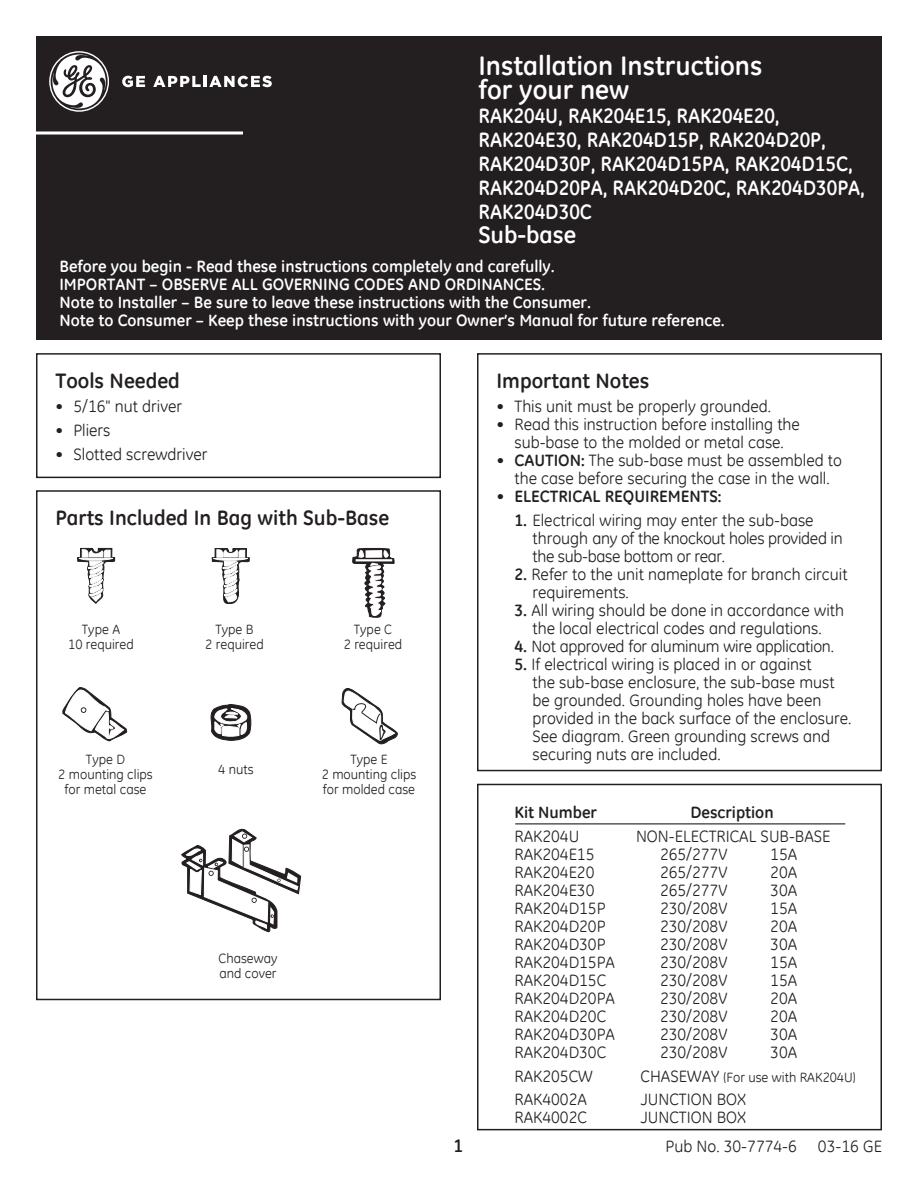
<style>
.page{position:relative;width:918px;height:1188px;background:#fff}
.page>*{position:absolute;margin:0;border:0;box-sizing:border-box;transform-origin:0 0}
.t1{font:700 27px/24px "GE Inspira";color:#fff}
.t2{font:700 24px "GE Inspira";color:#fff}
.t3{font:700 21px/24px "GE Inspira";color:#fff;scale:.95 1}
.t4{font:700 21px "GE Inspira";color:#231f20}
.t5{font:700 18px "GE Inspira";color:#231f20}
.t6{font:16.5px/18px "GE Inspira";color:#231f20;text-align:center}
.t7{font:700 16.5px/18px "GE Inspira";color:#fff}
.t8{font:16.5px/18px "GE Inspira";letter-spacing:-.02em;color:#231f20}
.t9{font:700 16.5px "GE Inspira";color:#231f20}
.t10{font:13.5px/15px "GE Inspira";color:#231f20;text-align:center}
.s1{font-weight:700;font-style:italic}
.s2{font-weight:700}
.s3{font-style:italic}
.s4{font-size:16.5px}
</style>
<div class="page">
<div style="left:477px;top:784px;width:405px;height:346px;border:2px solid #231f20"></div>
<div style="left:36px;top:353px;width:405px;height:125px;border:2px solid #231f20"></div>
<div style="left:477px;top:353px;width:405px;height:418px;border:2px solid #231f20"></div>
<div style="left:36px;top:490px;width:405px;height:510px;border:2px solid #231f20"></div>
<svg style="left:62px;top:687px;width:66px;height:55px"></svg>
<svg style="left:341px;top:688px;width:57px;height:57px"></svg>
<svg style="left:77px;top:548px;width:38px;height:56px"></svg>
<svg style="left:211px;top:548px;width:39px;height:56px"></svg>
<svg style="left:352px;top:548px;width:43px;height:70px"></svg>
<hr style="left:357px;top:559px;width:34px;height:2px;background:#fff">
<svg style="left:210px;top:704px;width:42px;height:37px"></svg>
<svg style="left:181px;top:828px;width:120px;height:104px"></svg>
<hr style="left:515px;top:823px;width:330px;height:1px;background:#231f20">
<div style="left:36px;top:36px;width:846px;height:304px;background:#231f20"></div>
<hr style="left:18px;top:132px;width:225px;height:3px;background:#fff">
<svg style="left:49px;top:51px;width:60px;height:61px"></svg>
<svg style="left:122px;top:76px;width:23px;height:11px"></svg>
<svg style="left:153px;top:76px;width:119px;height:11px"></svg>
<h1 class="t1" style="left:478px;top:54px;width:286px">Installation Instructions for your new</h1>
<p class="t3" style="left:478px;top:104px;width:408px">RAK204U, RAK204E15, RAK204E20,<br>RAK204E30, RAK204D15P, RAK204D20P,<br>RAK204D30P, RAK204D15PA, RAK204D15C,<br>RAK204D20PA, RAK204D20C, RAK204D30PA,<br>RAK204D30C</p>
<h2 class="t2" style="left:478px;top:221px;width:99px">Sub-base</h2>
<p class="t7" style="left:59px;top:257px;width:667px">Before you begin - Read these instructions completely and carefully.<br>IMPORTANT – OBSERVE ALL GOVERNING CODES AND ORDINANCES.<br>Note to Installer – Be sure to leave these instructions with the Consumer.<br>Note to Consumer – Keep these instructions with your Owner’s Manual for future reference.</p>
<p class="t4" style="left:56px;top:368px;width:126px">Tools Needed</p>
<p class="t6" style="left:56px;top:397px;width:128px">• 5/16" nut driver</p>
<p class="t6" style="left:56px;top:421px;width:56px">• Pliers</p>
<p class="t6" style="left:56px;top:445px;width:154px">• Slotted screwdriver</p>
<p class="t4" style="left:56px;top:505px;width:335px">Parts Included In Bag with Sub-Base</p>
<p class="t10" style="left:68px;top:622px;width:67px">Type A<br>10 required</p>
<p class="t10" style="left:205px;top:622px;width:60px">Type B<br>2 required</p>
<p class="t10" style="left:344px;top:622px;width:60px">Type C<br>2 required</p>
<p class="t10" style="left:58px;top:752px;width:96px">Type D<br>2 mounting clips for metal case</p>
<p class="t10" style="left:322px;top:752px;width:96px">Type E<br>2 mounting clips for molded case</p>
<p class="t10" style="left:218px;top:762px;width:37px">4 nuts</p>
<p class="t10" style="left:218px;top:950px;width:61px;text-align:left">Chaseway and cover</p>
<p class="t4" style="left:496px;top:368px;width:154px">Important Notes</p>
<p class="t6" style="left:496px;top:397px;width:276px">• This unit must be properly grounded.</p>
<p class="t6" style="left:496px;top:415px;width:305px">• Read this instruction before installing the sub-base to the molded or metal case.</p>
<p class="t6" style="left:496px;top:451px;width:347px"><span class="s1">•</span> <span class="s2">CAUTION:</span> The sub-base must be assembled to the case before securing the case in the wall.</p>
<p class="t9" style="left:496px;top:486px;width:226px"><span class="s3">•</span> ELECTRICAL REQUIREMENTS:</p>
<p class="t8" style="left:532px;top:511px;width:312px;text-indent:-18px"><span class="s2">1.</span> Electrical wiring may enter the sub-base through any of the knockout holes provided in the sub-base bottom or rear.</p>
<p class="t6" style="left:532px;top:565px;width:317px;text-align:left;text-indent:-18px"><span class="s2">2.</span> Refer to the unit nameplate for branch circuit requirements.</p>
<p class="t6" style="left:514px;top:601px;width:331px"><span class="s2">3.</span> All wiring should be done in accordance with the local electrical codes and regulations.</p>
<p class="t6" style="left:514px;top:637px;width:321px"><span class="s2">4.</span> Not approved for aluminum wire application.</p>
<p class="t6" style="left:532px;top:655px;width:320px;text-align:left;text-indent:-18px"><span class="s2">5.</span> If electrical wiring is placed in or against<br>the sub-base enclosure, the sub-base must be grounded. Grounding holes have been provided in the back surface of the enclosure.<br>See diagram. Green grounding screws and securing nuts are included.</p>
<p class="t9" style="left:514px;top:803px;width:84px">Kit Number</p>
<p class="t9" style="left:690px;top:803px;width:85px">Description</p>
<p class="t6" style="left:514px;top:827px;width:66px">RAK204U</p>
<p class="t6" style="left:636px;top:827px;width:196px">NON-ELECTRICAL SUB-BASE</p>
<p class="t6" style="left:514px;top:845px;width:81px">RAK204E15</p>
<p class="t6" style="left:660px;top:845px;width:69px">265/277V</p>
<p class="t6" style="left:770px;top:845px;width:28px">15A</p>
<p class="t6" style="left:514px;top:863px;width:81px">RAK204E20</p>
<p class="t6" style="left:660px;top:863px;width:69px">265/277V</p>
<p class="t6" style="left:770px;top:863px;width:28px">20A</p>
<p class="t6" style="left:514px;top:881px;width:81px">RAK204E30</p>
<p class="t6" style="left:660px;top:881px;width:69px">265/277V</p>
<p class="t6" style="left:770px;top:881px;width:28px">30A</p>
<p class="t6" style="left:514px;top:899px;width:92px">RAK204D15P</p>
<p class="t6" style="left:660px;top:899px;width:69px">230/208V</p>
<p class="t6" style="left:770px;top:899px;width:28px">15A</p>
<p class="t6" style="left:514px;top:917px;width:92px">RAK204D20P</p>
<p class="t6" style="left:660px;top:917px;width:69px">230/208V</p>
<p class="t6" style="left:770px;top:917px;width:28px">20A</p>
<p class="t6" style="left:514px;top:935px;width:92px">RAK204D30P</p>
<p class="t6" style="left:660px;top:935px;width:69px">230/208V</p>
<p class="t6" style="left:770px;top:935px;width:28px">30A</p>
<p class="t6" style="left:514px;top:953px;width:102px">RAK204D15PA</p>
<p class="t6" style="left:660px;top:953px;width:69px">230/208V</p>
<p class="t6" style="left:770px;top:953px;width:28px">15A</p>
<p class="t6" style="left:514px;top:971px;width:93px">RAK204D15C</p>
<p class="t6" style="left:660px;top:971px;width:69px">230/208V</p>
<p class="t6" style="left:770px;top:971px;width:28px">15A</p>
<p class="t6" style="left:514px;top:989px;width:102px">RAK204D20PA</p>
<p class="t6" style="left:660px;top:989px;width:69px">230/208V</p>
<p class="t6" style="left:770px;top:989px;width:28px">20A</p>
<p class="t6" style="left:514px;top:1007px;width:93px">RAK204D20C</p>
<p class="t6" style="left:660px;top:1007px;width:69px">230/208V</p>
<p class="t6" style="left:770px;top:1007px;width:28px">20A</p>
<p class="t6" style="left:514px;top:1025px;width:102px">RAK204D30PA</p>
<p class="t6" style="left:660px;top:1025px;width:69px">230/208V</p>
<p class="t6" style="left:770px;top:1025px;width:28px">30A</p>
<p class="t6" style="left:514px;top:1043px;width:93px">RAK204D30C</p>
<p class="t6" style="left:660px;top:1043px;width:69px">230/208V</p>
<p class="t6" style="left:770px;top:1043px;width:28px">30A</p>
<p class="t6" style="left:514px;top:1067px;width:80px">RAK205CW</p>
<p class="t10" style="left:641px;top:1070px;width:217px"><span class="s4">CHASEWAY</span> (For use with RAK204U)</p>
<p class="t6" style="left:514px;top:1090px;width:74px">RAK4002A</p>
<p class="t6" style="left:640px;top:1090px;width:107px">JUNCTION BOX</p>
<p class="t6" style="left:514px;top:1108px;width:74px">RAK4002C</p>
<p class="t6" style="left:640px;top:1108px;width:107px">JUNCTION BOX</p>
<p class="t5" style="left:453px;top:1135px;width:11px">1</p>
<p class="t6" style="left:666px;top:1137px;width:133px">Pub No. 30-7774-6</p>
<p class="t6" style="left:818px;top:1137px;width:66px">03-16 GE</p>
</div>
